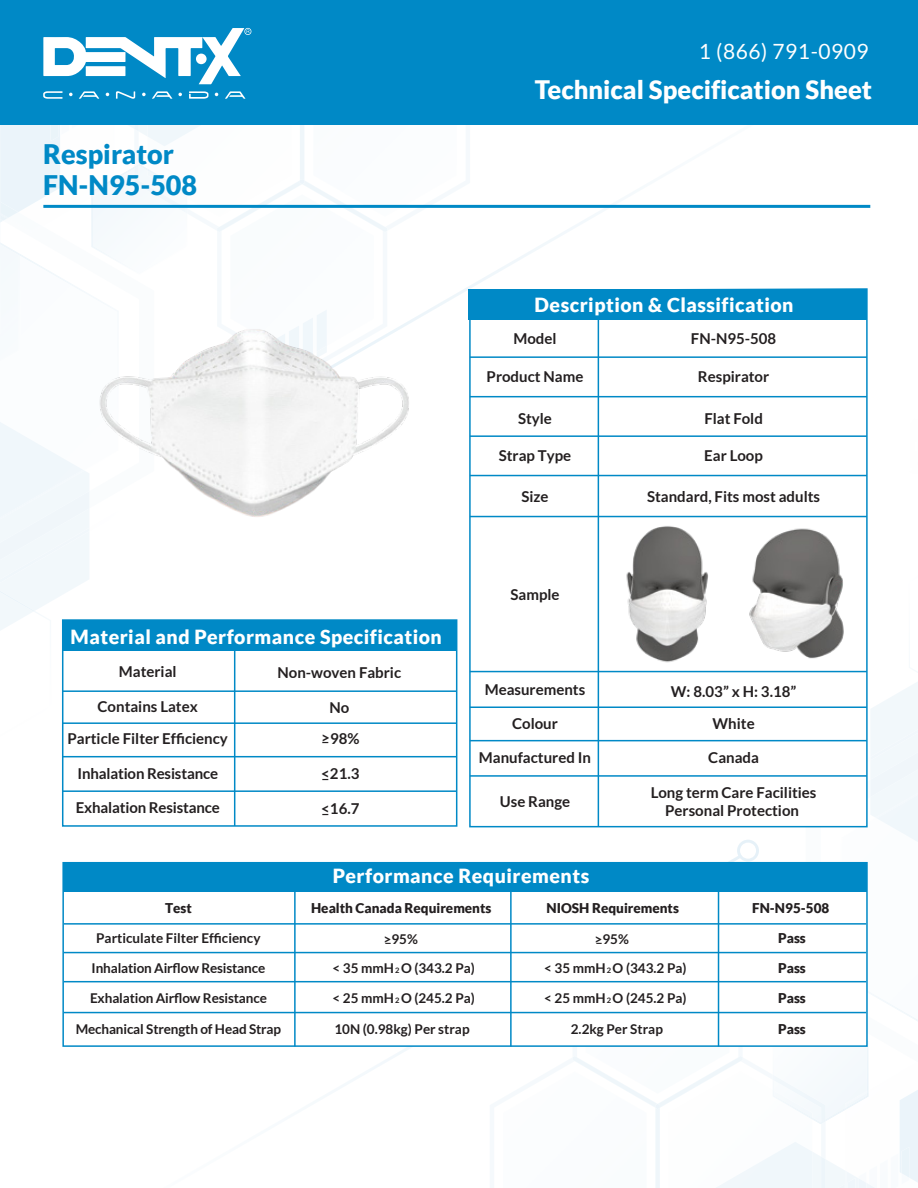
<style>
.page{position:relative;width:918px;height:1188px;background:#fff}
.page>*{position:absolute;margin:0;border:0;box-sizing:border-box;transform-origin:0 0}
.t1{font:900 27px/31.5px "Lato";color:#0089c6}
.t2{font:900 25.5px "Lato";color:#fff}
.t3{font:21px "Lato";letter-spacing:.025em;color:#fff}
.t4{font:900 19.5px "Lato";letter-spacing:.025em;color:#fff}
.t5{font:700 15px/18px "Lato";color:#231f20;text-align:center}
.t6{font:700 13.5px "Lato";letter-spacing:-.01em;color:#231f20}
.t7{font:900 13.5px "Lato";color:#231f20}
.s1{font-size:7.5px}
</style>
<div class="page">
<svg style="left:490px;top:682px;width:428px;height:506px"></svg>
<img style="left:875px;top:767px;width:43px;height:51px">
<div style="left:876px;top:768px;width:42px;height:50px;background:#f2f8fb"></div>
<img style="left:8px;top:124px;width:35px;height:88px">
<img style="left:8px;top:202px;width:10px;height:16px">
<svg style="left:0;top:124px;width:8px;height:121px"></svg>
<svg style="left:0;top:471px;width:89px;height:159px"></svg>
<img style="left:0;top:577px;width:35px;height:35px">
<div style="left:0;top:0;width:918px;height:124px;background:#0089c6"></div>
<svg style="left:43px;top:27px;width:510px;height:278px"></svg>
<hr style="left:43px;top:205px;width:827px;height:3px;background:#0089c6">
<svg style="left:468px;top:288px;width:400px;height:540px"></svg>
<hr style="left:598px;top:291px;width:1px;height:536px;background:#0089c6">
<hr style="left:470px;top:356px;width:397px;height:2px;background:#0089c6">
<hr style="left:470px;top:396px;width:397px;height:1px;background:#0089c6">
<hr style="left:470px;top:435px;width:397px;height:2px;background:#0089c6">
<hr style="left:470px;top:475px;width:397px;height:1px;background:#0089c6">
<hr style="left:470px;top:516px;width:397px;height:1px;background:#0089c6">
<hr style="left:470px;top:740px;width:397px;height:1px;background:#0089c6">
<hr style="left:470px;top:707px;width:397px;height:1px;background:#0089c6">
<hr style="left:470px;top:775px;width:397px;height:2px;background:#0089c6">
<hr style="left:470px;top:671px;width:397px;height:1px;background:#0089c6">
<div style="left:468px;top:289px;width:399px;height:30px;background:#0089c6"></div>
<div style="left:62px;top:619px;width:395px;height:208px;background:#fff;border:2px solid #0089c6"></div>
<hr style="left:234px;top:622px;width:1px;height:204px;background:#0089c6">
<hr style="left:63px;top:690px;width:394px;height:2px;background:#0089c6">
<hr style="left:63px;top:722px;width:394px;height:2px;background:#0089c6">
<hr style="left:63px;top:756px;width:394px;height:1px;background:#0089c6">
<hr style="left:63px;top:790px;width:394px;height:2px;background:#0089c6">
<div style="left:63px;top:620px;width:394px;height:30px;background:#0089c6"></div>
<div style="left:62px;top:862px;width:806px;height:185px;background:#fff;border:2px solid #0089c6"></div>
<hr style="left:64px;top:923px;width:802px;height:2px;background:#0089c6">
<hr style="left:64px;top:952px;width:802px;height:1px;background:#0089c6">
<hr style="left:64px;top:981px;width:802px;height:1px;background:#0089c6">
<hr style="left:64px;top:1012px;width:802px;height:1px;background:#0089c6">
<hr style="left:718px;top:887px;width:1px;height:159px;background:#0089c6">
<hr style="left:510px;top:887px;width:2px;height:159px;background:#0089c6">
<hr style="left:294px;top:887px;width:2px;height:159px;background:#0089c6">
<div style="left:63px;top:863px;width:804px;height:28px;background:#0089c6"></div>
<img style="left:70px;top:288px;width:371px;height:248px">
<img style="left:608px;top:513px;width:121px;height:152px">
<img style="left:654px;top:518px;width:214px;height:151px">
<h3 class="t3" style="left:699px;top:40px;width:171px">1 (866) 791-0909</h3>
<h1 class="t1" style="left:43px;top:138px;width:156px">Respirator<br>FN-N95-508</h1>
<h2 class="t2" style="left:535px;top:74px;width:339px">Technical Specification Sheet</h2>
<h3 class="t4" style="left:71px;top:626px;width:373px">Material and Performance Specification</h3>
<p class="t5" style="left:119px;top:662px;width:59px">Material</p>
<p class="t5" style="left:277px;top:663px;width:125px">Non-woven Fabric</p>
<p class="t5" style="left:98px;top:698px;width:102px">Contains Latex</p>
<p class="t5" style="left:329px;top:699px;width:21px">No</p>
<p class="t5" style="left:67px;top:730px;width:162px">Particle Filter Efficiency</p>
<p class="t5" style="left:77px;top:764px;width:142px">Inhalation Resistance</p>
<p class="t5" style="left:76px;top:799px;width:146px">Exhalation Resistance</p>
<p class="t5" style="left:321px;top:730px;width:40px">&gt;_98%</p>
<p class="t5" style="left:321px;top:764px;width:40px">&lt;_21.3</p>
<p class="t5" style="left:321px;top:800px;width:40px">&lt;_16.7</p>
<h3 class="t4" style="left:535px;top:293px;width:260px">Description &amp; Classification</h3>
<p class="t5" style="left:513px;top:330px;width:45px">Model</p>
<p class="t5" style="left:487px;top:367px;width:98px">Product Name</p>
<p class="t5" style="left:691px;top:330px;width:87px">FN-N95-508</p>
<p class="t5" style="left:698px;top:367px;width:73px">Respirator</p>
<p class="t5" style="left:518px;top:409px;width:35px">Style</p>
<p class="t5" style="left:704px;top:409px;width:60px">Flat Fold</p>
<p class="t5" style="left:499px;top:446px;width:74px">Strap Type</p>
<p class="t5" style="left:704px;top:446px;width:60px">Ear Loop</p>
<p class="t5" style="left:521px;top:487px;width:29px">Size</p>
<p class="t5" style="left:647px;top:487px;width:175px">Standard, Fits most adults</p>
<p class="t5" style="left:511px;top:586px;width:51px">Sample</p>
<p class="t5" style="left:485px;top:681px;width:102px">Measurements</p>
<p class="t5" style="left:671px;top:682px;width:127px">W: 8.03” x H: 3.18”</p>
<p class="t5" style="left:512px;top:714px;width:47px">Colour</p>
<p class="t5" style="left:713px;top:714px;width:44px">White</p>
<p class="t5" style="left:479px;top:749px;width:114px">Manufactured In</p>
<p class="t5" style="left:708px;top:749px;width:52px">Canada</p>
<p class="t5" style="left:500px;top:792px;width:72px">Use Range</p>
<p class="t5" style="left:651px;top:783px;width:167px">Long term Care Facilities<br>Personal Protection</p>
<h3 class="t4" style="left:333px;top:865px;width:258px">Performance Requirements</h3>
<p class="t7" style="left:165px;top:900px;width:28px">Test</p>
<p class="t7" style="left:311px;top:900px;width:182px">Health Canada Requirements</p>
<p class="t7" style="left:547px;top:900px;width:134px">NIOSH Requirements</p>
<p class="t6" style="left:96px;top:930px;width:166px">Particulate Filter Efficiency</p>
<p class="t6" style="left:384px;top:931px;width:36px">&gt;_95%</p>
<p class="t6" style="left:595px;top:931px;width:36px">&gt;_95%</p>
<p class="t6" style="left:544px;top:960px;width:144px">&lt; 35 mmH <span class="s1">2</span> O (343.2 Pa)</p>
<p class="t6" style="left:544px;top:990px;width:144px">&lt; 25 mmH <span class="s1">2</span> O (245.2 Pa)</p>
<p class="t6" style="left:332px;top:960px;width:144px">&lt; 35 mmH <span class="s1">2</span> O (343.2 Pa)</p>
<p class="t6" style="left:332px;top:990px;width:144px">&lt; 25 mmH <span class="s1">2</span> O (245.2 Pa)</p>
<p class="t6" style="left:92px;top:960px;width:175px">Inhalation Airflow Resistance</p>
<p class="t6" style="left:90px;top:990px;width:178px">Exhalation Airflow Resistance</p>
<p class="t6" style="left:76px;top:1022px;width:207px">Mechanical Strength of Head Strap</p>
<p class="t6" style="left:571px;top:1022px;width:94px">2.2kg Per Strap</p>
<p class="t6" style="left:334px;top:1022px;width:137px">10N (0.98kg) Per strap</p>
<p class="t7" style="left:752px;top:900px;width:79px">FN-N95-508</p>
<p class="t7" style="left:778px;top:930px;width:29px">Pass</p>
<p class="t7" style="left:778px;top:960px;width:29px">Pass</p>
<p class="t7" style="left:778px;top:990px;width:29px">Pass</p>
<p class="t7" style="left:778px;top:1022px;width:29px">Pass</p>
</div>
